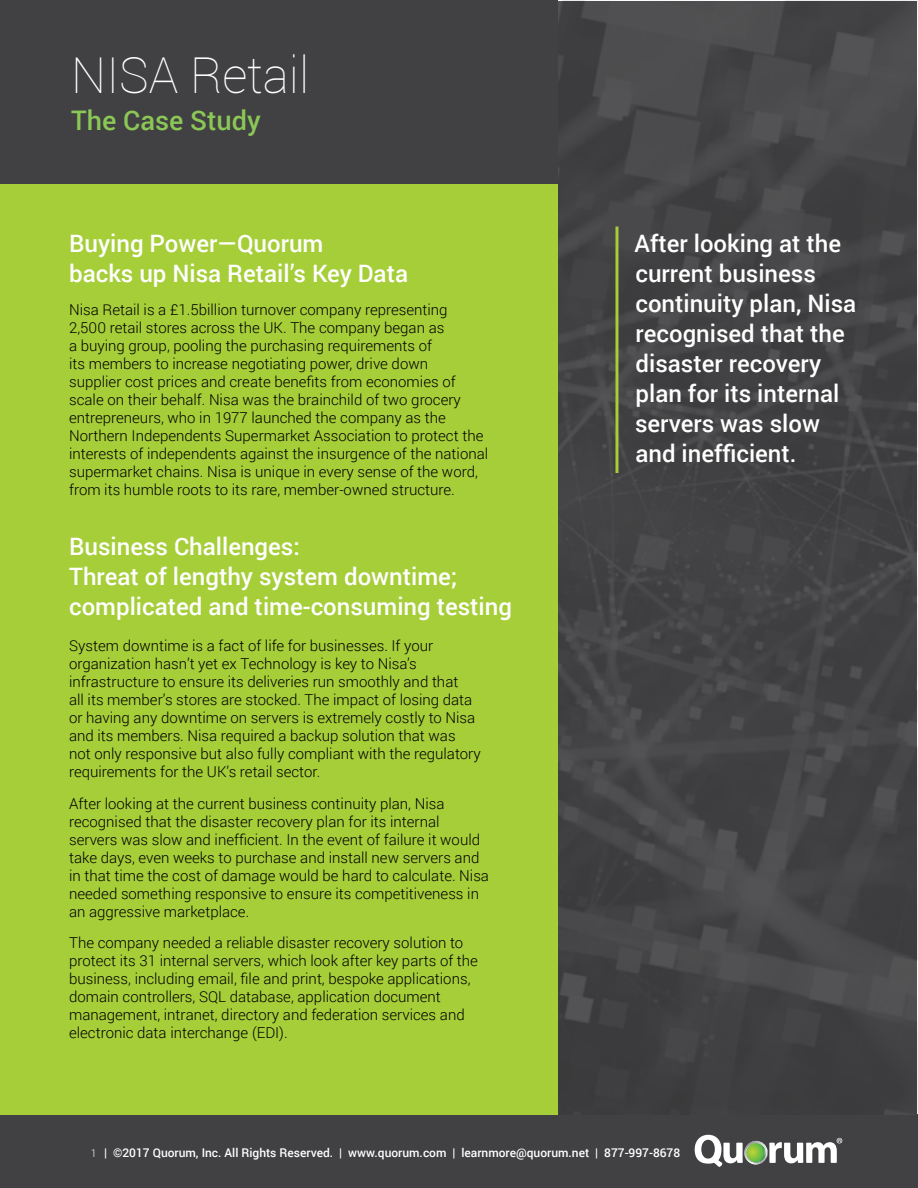
<style>
.page{position:relative;width:918px;height:1188px;background:#fff}
.page>*{position:absolute;margin:0;border:0;box-sizing:border-box;transform-origin:0 0}
.t1{font:100 49.5px "Roboto";color:#fff}
.t2{font:500 27px "Roboto";color:#8bc756}
.t3{font:500 24px/30px "Roboto";color:#fff}
.t4{font:300 15px/18px "Roboto";color:#000}
.t5{font:500 12px "Roboto";color:#fff}
.s1{font-weight:300;font-size:10.5px}
</style>
<div class="page">
<div style="left:0;top:1115px;width:918px;height:73px;background:#414042"></div>
<svg style="left:695px;top:1135px;width:147px;height:32px"></svg>
<img style="left:558px;top:1px;width:359px;height:1114px">
<div style="left:0;top:176px;width:558px;height:939px;background:#a6ce39"></div>
<div style="left:0;top:0;width:558px;height:184px;background:#414042"></div>
<hr style="left:615px;top:227px;width:3px;height:246px;background:#a6ce39">
<h1 class="t1" style="left:71px;top:41px;width:240px">NISA Retail</h1>
<h2 class="t2" style="left:71px;top:101px;width:191px">The Case Study</h2>
<h3 class="t3" style="left:69px;top:227px;width:340px">Buying Power—Quorum<br>backs up Nisa Retail’s Key Data</h3>
<p class="t4" style="left:69px;top:300px;width:421px">Nisa Retail is a £1.5billion turnover company representing 2,500 retail stores across the UK. The company began as<br>a buying group, pooling the purchasing requirements of<br>its members to increase negotiating power, drive down<br>supplier cost prices and create benefits from economies of scale on their behalf. Nisa was the brainchild of two grocery entrepreneurs, who in 1977 launched the company as the Northern Independents Supermarket Association to protect the interests of independents against the insurgence of the national supermarket chains. Nisa is unique in every sense of the word, from its humble roots to its rare, member-owned structure.</p>
<h3 class="t3" style="left:69px;top:531px;width:444px">Business Challenges:<br>Threat of lengthy system downtime; complicated and time-consuming testing</h3>
<p class="t4" style="left:69px;top:637px;width:413px">System downtime is a fact of life for businesses. If your organization hasn’t yet ex Technology is key to Nisa’s infrastructure to ensure its deliveries run smoothly and that<br>all its member’s stores are stocked. The impact of losing data or having any downtime on servers is extremely costly to Nisa and its members. Nisa required a backup solution that was not only responsive but also fully compliant with the regulatory requirements for the UK’s retail sector.</p>
<p class="t4" style="left:69px;top:794px;width:421px">After looking at the current business continuity plan, Nisa recognised that the disaster recovery plan for its internal servers was slow and inefficient. In the event of failure it would take days, even weeks to purchase and install new servers and in that time the cost of damage would be hard to calculate. Nisa needed something responsive to ensure its competitiveness in an aggressive marketplace.</p>
<p class="t4" style="left:69px;top:934px;width:410px">The company needed a reliable disaster recovery solution to protect its 31 internal servers, which look after key parts of the business, including email, file and print, bespoke applications, domain controllers, SQL database, application document management, intranet, directory and federation services and electronic data interchange (EDI).</p>
<h3 class="t3" style="left:635px;top:227px;width:223px">After looking at the current business continuity plan, Nisa recognised that the disaster recovery plan for its internal servers was slow and inefficient.</h3>
<p class="t5" style="left:91px;top:1144px;width:591px"><span class="s1">1</span> | ©2017 Quorum, Inc. All Rights Reserved. | www.quorum.com | learnmore@quorum.net | 877-997-8678</p>
</div>
